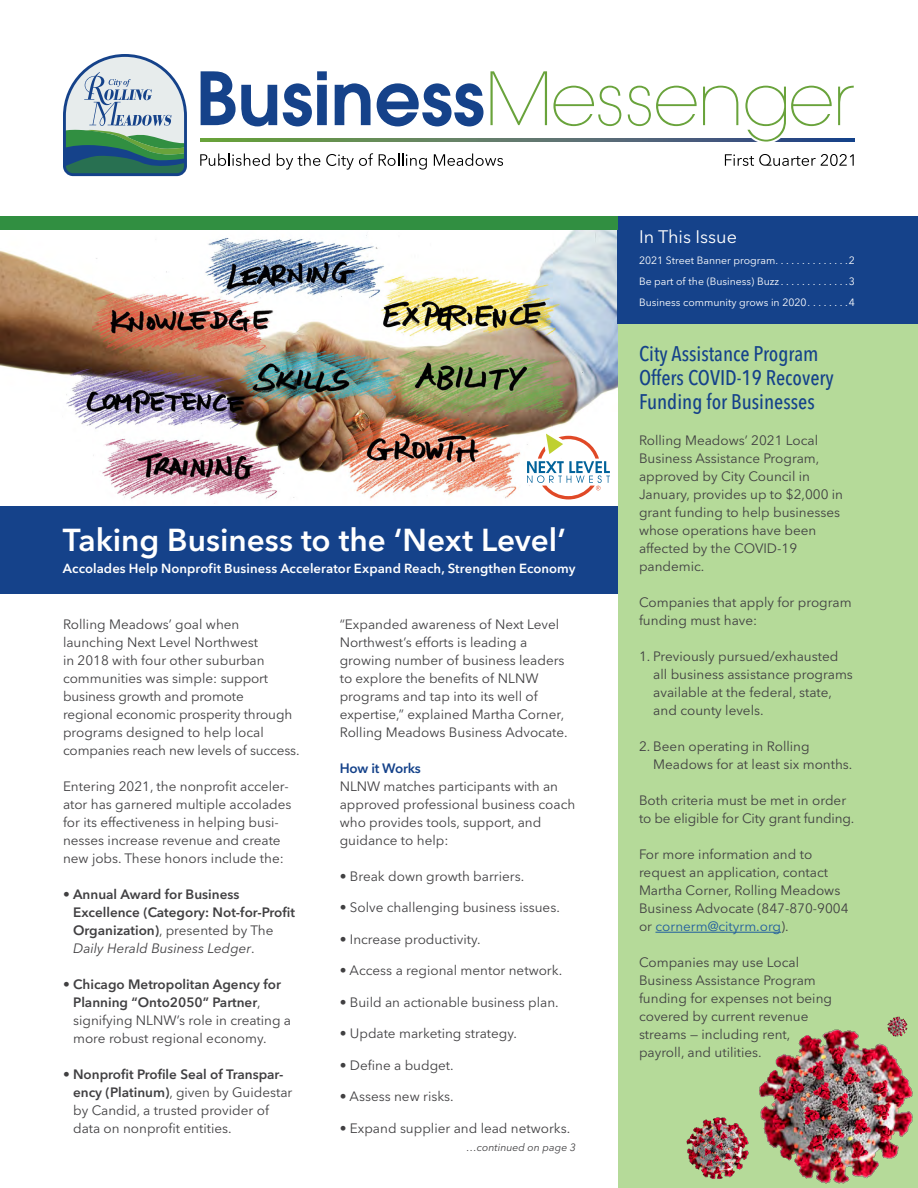
<style>
.page{position:relative;width:918px;height:1188px;background:#fff}
.page>*{position:absolute;margin:0;border:0;box-sizing:border-box;transform-origin:0 0}
.t1{font:600 31.5px "Avenir Next LT Pro";color:#fff}
.t2{font:500 condensed 21px/24px "Avenir Next LT Pro";color:#15428a}
.t3{font:18px "Avenir Next LT Pro";color:#fff}
.t4{font:13.5px/18px "Avenir Next LT Pro";color:#414042}
.t5{font:600 13.5px/18px "Avenir Next LT Pro";color:#414042}
.t6{font:600 13.5px "Avenir Next LT Pro";letter-spacing:-.015em;color:#15428a}
.t7{font:600 13.2px "Avenir Next LT Pro";letter-spacing:.005em;color:#fff}
.t8{font:10.5px "Avenir Next LT Pro";color:#fff}
.t9{font:italic 10.5px "Avenir Next LT Pro";color:#414042}
.s1{font-weight:400}
.s2{font-weight:400;font-style:italic}
.s3{font-weight:600}
.s4{color:#215e9e}
</style>
<div class="page">
<img style="left:0;top:230px;width:618px;height:270px">
<div style="left:0;top:506px;width:618px;height:88px;background:#15428a"></div>
<div style="left:618px;top:216px;width:300px;height:108px;background:#15428a"></div>
<svg style="left:527px;top:434px;width:83px;height:65px"></svg>
<svg style="left:201px;top:71px;width:76px;height:55px"></svg>
<svg style="left:283px;top:71px;width:44px;height:55px"></svg>
<svg style="left:335px;top:83px;width:36px;height:42px"></svg>
<svg style="left:377px;top:83px;width:107px;height:43px"></svg>
<svg style="left:490px;top:71px;width:57px;height:54px"></svg>
<svg style="left:553px;top:86px;width:68px;height:40px"></svg>
<svg style="left:628px;top:86px;width:69px;height:40px"></svg>
<svg style="left:838px;top:86px;width:16px;height:39px"></svg>
<svg style="left:201px;top:138px;width:654px;height:4px;background:#5d7e62"></svg>
<svg style="left:63px;top:54px;width:124px;height:122px;background:#94b3b4"></svg>
<svg style="left:200px;top:153px;width:70px;height:13px"></svg>
<svg style="left:277px;top:153px;width:43px;height:17px"></svg>
<svg style="left:326px;top:153px;width:47px;height:17px"></svg>
<svg style="left:379px;top:153px;width:48px;height:17px"></svg>
<svg style="left:434px;top:153px;width:69px;height:13px"></svg>
<svg style="left:725px;top:154px;width:129px;height:12px"></svg>
<svg style="left:703px;top:85px;width:129px;height:57px"></svg>
<div style="left:0;top:216px;width:618px;height:14px;background:#318f41"></div>
<div style="left:618px;top:324px;width:300px;height:864px;background:#b5da99"></div>
<hr style="left:655px;top:932px;width:126px;height:1px;background:#215e9e">
<img style="left:686px;top:1016px;width:227px;height:168px">
<h1 class="t1" style="left:63px;top:521px;width:504px">Taking Business to the ‘Next Level’</h1>
<p class="t7" style="left:63px;top:561px;width:514px">Accolades Help Nonprofit Business Accelerator Expand Reach, Strengthen Economy</p>
<p class="t4" style="left:63px;top:615px;width:238px">Rolling Meadows’ goal when launching Next Level Northwest<br>in 2018 with four other suburban communities was simple: support business growth and promote<br>regional economic prosperity through programs designed to help local companies reach new levels of success.</p>
<p class="t4" style="left:63px;top:777px;width:230px">Entering 2021, the nonprofit acceler&shy;ator has garnered multiple accolades for its effectiveness in helping busi&shy;nesses increase revenue and create new jobs. These honors include the:</p>
<p class="t5" style="left:73px;top:885px;width:223px;text-indent:-10px"><span class="s1">•</span> Annual Award for Business<br>Excellence (Category: Not-for-Profit<br>Organization)<span class="s1">, presented by The<br></span><span class="s2">Daily Herald Business Ledger</span><span class="s1">.</span></p>
<p class="t4" style="left:73px;top:975px;width:220px;text-indent:-10px">• <span class="s3">Chicago Metropolitan Agency for Planning “Onto2050” Partner</span>, signifying NLNW’s role in creating a more robust regional economy.</p>
<p class="t4" style="left:73px;top:1065px;width:221px;text-indent:-10px">• <span class="s3">Nonprofit Profile Seal of Transpar&shy;ency (Platinum)</span>, given by Guidestar by Candid, a trusted provider of data on nonprofit entities.</p>
<p class="t4" style="left:340px;top:615px;width:229px">“Expanded awareness of Next Level Northwest’s efforts is leading a growing number of business leaders to explore the benefits of NLNW programs and tap into its well of expertise,” explained Martha Corner, Rolling Meadows Business Advocate.</p>
<p class="t6" style="left:340px;top:760px;width:83px">How it Works</p>
<p class="t4" style="left:340px;top:777px;width:237px">NLNW matches participants with an approved professional business coach who provides tools, support, and guidance to help:</p>
<p class="t4" style="left:340px;top:867px;width:186px">• Break down growth barriers.</p>
<p class="t4" style="left:340px;top:899px;width:222px">• Solve challenging business issues.</p>
<p class="t4" style="left:340px;top:930px;width:142px">• Increase productivity.</p>
<p class="t4" style="left:340px;top:962px;width:224px">• Access a regional mentor network.</p>
<p class="t4" style="left:340px;top:993px;width:221px">• Build an actionable business plan.</p>
<p class="t4" style="left:340px;top:1025px;width:179px">• Update marketing strategy.</p>
<p class="t4" style="left:340px;top:1056px;width:116px">• Define a budget.</p>
<p class="t4" style="left:340px;top:1088px;width:115px">• Assess new risks.</p>
<p class="t4" style="left:340px;top:1119px;width:232px">• Expand supplier and lead networks.</p>
<p class="t9" style="left:466px;top:1141px;width:111px">…continued on page 3</p>
<h3 class="t3" style="left:639px;top:226px;width:100px">In This Issue</h3>
<p class="t8" style="left:639px;top:254px;width:141px">2021 Street Banner program .............</p>
<p class="t8" style="left:849px;top:254px;width:8px">2</p>
<p class="t8" style="left:639px;top:275px;width:146px">Be part of the (Business) Buzz ............</p>
<p class="t8" style="left:849px;top:275px;width:8px">3</p>
<p class="t8" style="left:639px;top:296px;width:173px">Business community grows in 2020 .......</p>
<p class="t8" style="left:849px;top:296px;width:8px">4</p>
<h2 class="t2" style="left:639px;top:341px;width:196px">City Assistance Program<br>Offers COVID-19 Recovery<br>Funding for Businesses</h2>
<p class="t4" style="left:639px;top:431px;width:206px">Rolling Meadows’ 2021 Local<br>Business Assistance Program, approved by City Council in<br>January, provides up to $2,000 in grant funding to help businesses whose operations have been affected by the COVID-19 pandemic.</p>
<p class="t4" style="left:639px;top:593px;width:214px">Companies that apply for program funding must have:</p>
<p class="t4" style="left:653px;top:647px;width:201px;text-indent:-14px">1. Previously pursued/exhausted all business assistance programs available at the federal, state, and county levels.</p>
<p class="t4" style="left:653px;top:737px;width:201px;text-indent:-14px">2. Been operating in Rolling<br>Meadows for at least six months.</p>
<p class="t4" style="left:639px;top:791px;width:217px">Both criteria must be met in order to be eligible for City grant funding.</p>
<p class="t4" style="left:639px;top:845px;width:211px">For more information and to request an application, contact<br>Martha Corner, Rolling Meadows<br>Business Advocate (847-870-9004 or <span class="s4">cornerm@cityrm.org</span>).</p>
<p class="t4" style="left:639px;top:953px;width:195px">Companies may use Local<br>Business Assistance Program funding for expenses not being covered by current revenue streams — including rent, payroll, and utilities.</p>
</div>
